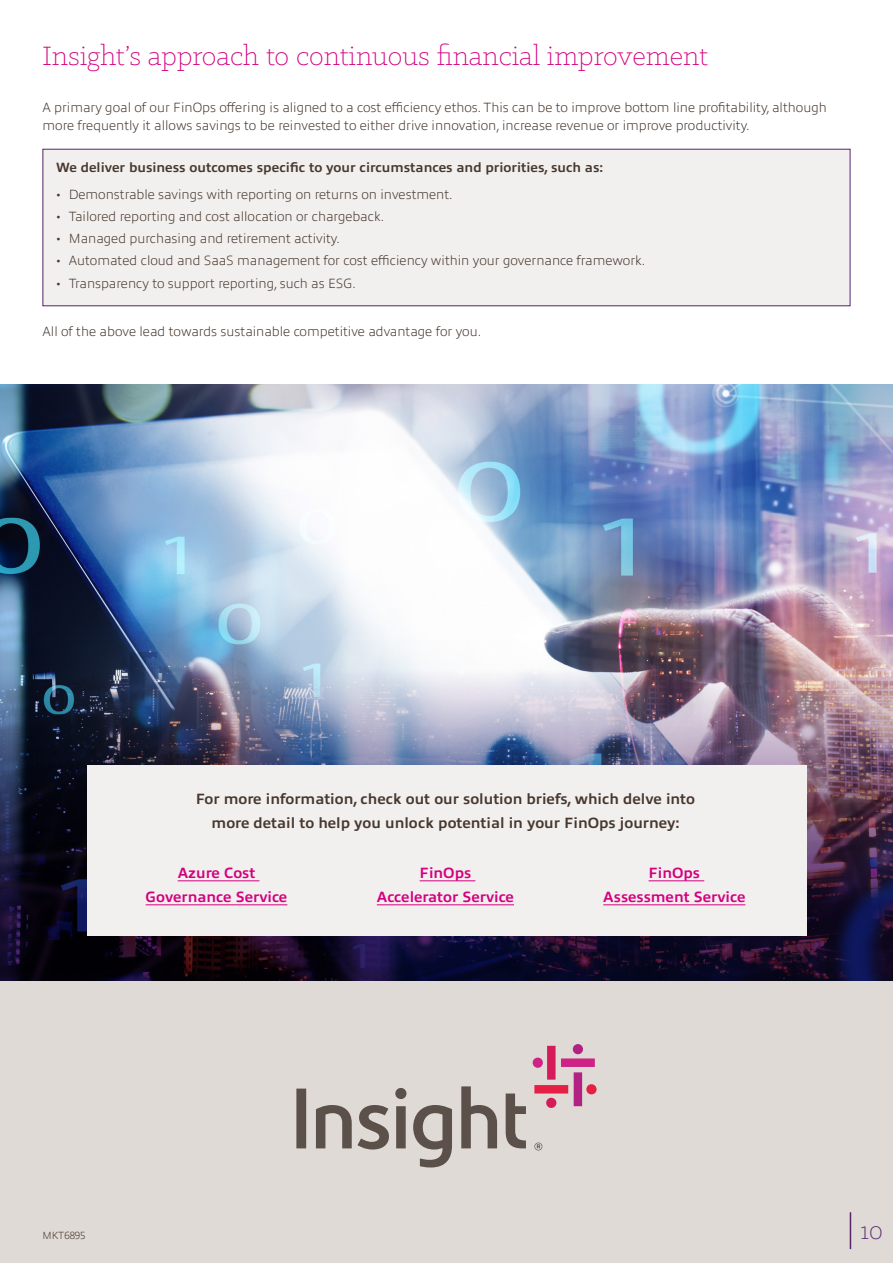
<style>
.page{position:relative;width:893px;height:1263px;background:#fff}
.page>*{position:absolute;margin:0;border:0;box-sizing:border-box;transform-origin:0 0}
.t1{font:300 30px "Klinic Slab";color:#d4007f}
.t2{font:300 27px "Klinic Slab";color:#58256b}
.t3{font:700 15px/24px "Allumi Pro";color:#47382f;text-align:center}
.t4{font:700 15px/24px "Allumi Pro";color:#d4007f;text-align:center}
.t5{font:200 13.5px/18px "Allumi Pro";color:#47382f}
.t6{font:700 13.5px "Allumi Pro";color:#47382f}
.t7{font:200 10.5px "Allumi Pro";color:#47382f}
.s1{font-family:"Klinic Slab";font-weight:400}
</style>
<div class="page">
<div style="left:0;top:980px;width:893px;height:283px;background:#dfdad5"></div>
<hr style="left:850px;top:1212px;width:1px;height:37px;background:#58256b">
<img style="left:0;top:384px;width:893px;height:256px">
<img style="left:0;top:640px;width:893px;height:340px">
<svg style="left:533px;top:1044px;width:64px;height:64px"></svg>
<svg style="left:296px;top:1086px;width:230px;height:81px"></svg>
<svg style="left:534px;top:1142px;width:8px;height:8px"></svg>
<div style="left:87px;top:765px;width:719px;height:171px;background:#f2f0ee"></div>
<hr style="left:178px;top:880px;width:81px;height:1px;background:#d4007f">
<hr style="left:146px;top:904px;width:141px;height:1px;background:#d4007f">
<hr style="left:420px;top:880px;width:55px;height:1px;background:#d4007f">
<hr style="left:377px;top:904px;width:137px;height:1px;background:#d4007f">
<hr style="left:649px;top:880px;width:55px;height:1px;background:#d4007f">
<hr style="left:603px;top:904px;width:142px;height:1px;background:#d4007f">
<div style="left:43px;top:149px;width:807px;height:157px;background:#f2f0ee"></div>
<div style="left:43px;top:149px;width:807px;height:157px;border:1px solid #58256b"></div>
<h1 class="t1" style="left:43px;top:37px;width:667px">Insight’s approach to continuous financial improvement</h1>
<p class="t5" style="left:43px;top:97px;width:786px">A primary goal of our FinOps offering is aligned to a cost efficiency ethos. This can be to improve bottom line profitability, although more frequently it allows savings to be reinvested to either drive innovation, increase revenue or improve productivity.</p>
<p class="t6" style="left:56px;top:158px;width:549px">We deliver business outcomes specific to your circumstances and priorities, such as:</p>
<p class="t5" style="left:56px;top:184px;width:398px"><span class="s1">•</span> Demonstrable savings with reporting on returns on investment.</p>
<p class="t5" style="left:56px;top:206px;width:330px"><span class="s1">•</span> Tailored reporting and cost allocation or chargeback.</p>
<p class="t5" style="left:56px;top:228px;width:285px"><span class="s1">•</span> Managed purchasing and retirement activity.</p>
<p class="t5" style="left:56px;top:251px;width:591px"><span class="s1">•</span> Automated cloud and SaaS management for cost efficiency within your governance framework.</p>
<p class="t5" style="left:56px;top:273px;width:301px"><span class="s1">•</span> Transparency to support reporting, such as ESG.</p>
<p class="t5" style="left:43px;top:322px;width:440px">All of the above lead towards sustainable competitive advantage for you.</p>
<p class="t3" style="left:196px;top:786px;width:501px">For more information, check out our solution briefs, which delve into more detail to help you unlock potential in your FinOps journey:</p>
<p class="t4" style="left:146px;top:860px;width:143px">Azure Cost<br>Governance Service</p>
<p class="t4" style="left:377px;top:860px;width:139px">FinOps<br>Accelerator Service</p>
<p class="t4" style="left:603px;top:860px;width:144px">FinOps<br>Assessment Service</p>
<p class="t7" style="left:43px;top:1228px;width:44px">MKT6895</p>
<h2 class="t2" style="left:860px;top:1214px;width:24px">10</h2>
</div>
